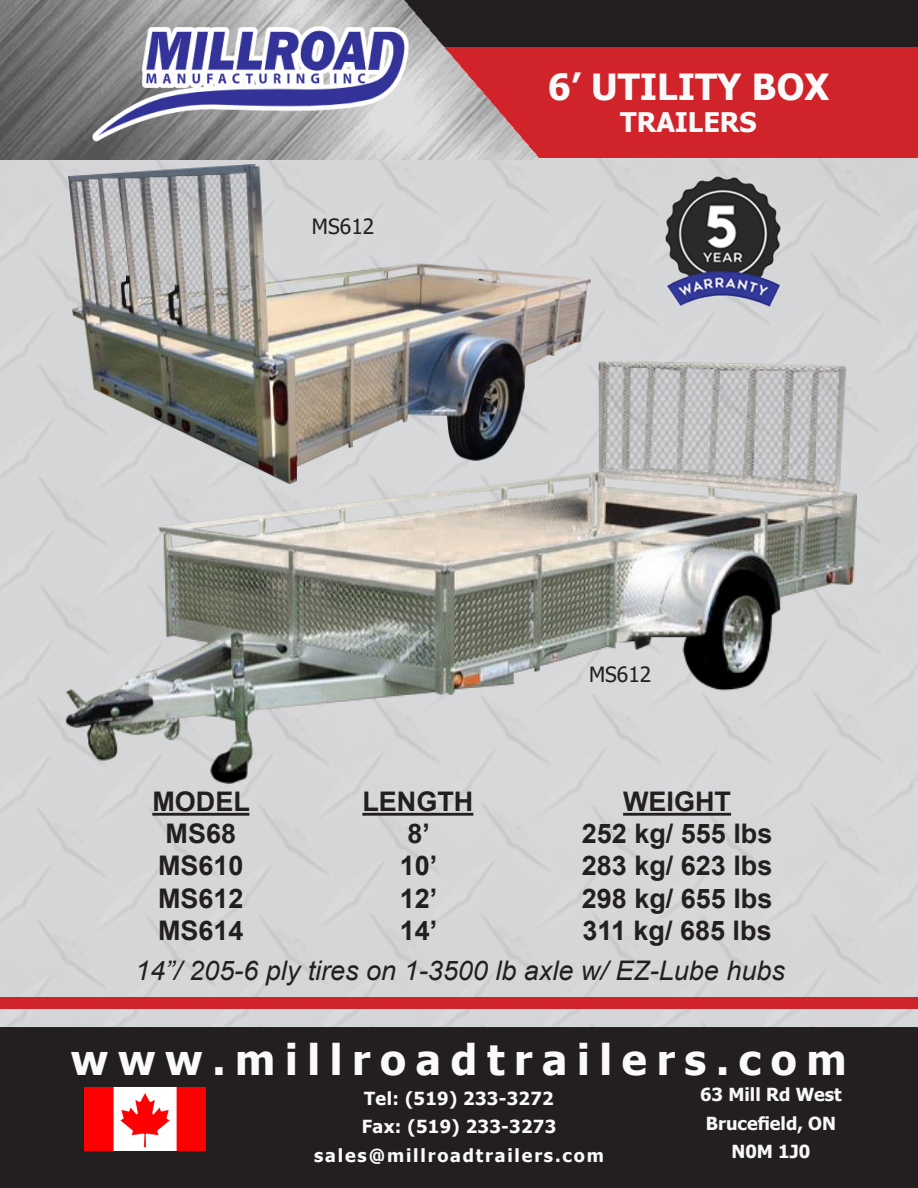
<style>
.page{position:relative;width:918px;height:1188px;background:#fff}
.page>*{position:absolute;margin:0;border:0;box-sizing:border-box;transform-origin:0 0}
.t1{font:700 42.15px "Tahoma";letter-spacing:.23em;color:#fafafa}
.headin_top_1{font:700 36px "Tahoma";color:#fafafa}
.t2{font:700 27px "Arial";color:#231f20}
.t3{font:italic 27px "Arial";color:#231f20}
.t4{font:700 27px "Tahoma";color:#fafafa}
.Body_options_feature{font:21px "Tahoma";color:#231f20}
.t5{font:700 18px/28.5px "Tahoma";letter-spacing:.1em;color:#fafafa;text-align:center}
.t6{font:18px "Tahoma";letter-spacing:.085em;color:#fafafa}
.t7{font:700 18px/28.5px "Tahoma";color:#f7f7f8;text-align:center}
.t8{font:18px "Tahoma";color:#f7f7f8}
</style>
<div class="page">
<div style="left:0;top:62px;width:918px;height:975px;background:#d5d6d8"></div>
<div style="left:0;top:0;width:918px;height:52px;background:#231f20"></div>
<div style="left:0;top:1026px;width:918px;height:162px;background:#231f20"></div>
<div style="left:372px;top:47px;width:546px;height:111px;background:#d1232a"></div>
<img style="left:0;top:0;width:601px;height:160px">
<div style="left:0;top:997px;width:918px;height:12px;background:#d1232a"></div>
<img style="left:65px;top:361px;width:791px;height:423px">
<hr style="left:152px;top:813px;width:97px;height:3px;background:#231f20">
<hr style="left:362px;top:813px;width:111px;height:3px;background:#231f20">
<hr style="left:623px;top:813px;width:108px;height:3px;background:#231f20">
<img style="left:665px;top:160px;width:124px;height:146px">
<img style="left:68px;top:164px;width:522px;height:320px">
<p class="Body_options_feature" style="left:312px;top:213px;width:64px">MS612</p>
<p class="headin_top_1" style="left:548px;top:61px;width:283px">6’ UTILITY BOX</p>
<p class="t4" style="left:620px;top:103px;width:138px">TRAILERS</p>
<p class="Body_options_feature" style="left:589px;top:660px;width:64px">MS612</p>
<p class="t2" style="left:152px;top:783px;width:99px">MODEL</p>
<p class="t2" style="left:362px;top:783px;width:112px">LENGTH</p>
<p class="t2" style="left:623px;top:783px;width:109px">WEIGHT</p>
<p class="t2" style="left:166px;top:815px;width:72px">MS68</p>
<p class="t2" style="left:158px;top:847px;width:87px">MS610</p>
<p class="t2" style="left:158px;top:879px;width:87px">MS612</p>
<p class="t2" style="left:158px;top:912px;width:87px">MS614</p>
<p class="t2" style="left:582px;top:815px;width:192px">252 kg/ 555 lbs</p>
<p class="t2" style="left:582px;top:847px;width:192px">283 kg/ 623 lbs</p>
<p class="t2" style="left:582px;top:879px;width:192px">298 kg/ 655 lbs</p>
<p class="t2" style="left:583px;top:912px;width:191px">311 kg/ 685 lbs</p>
<p class="t3" style="left:135px;top:953px;width:651px">14”/ 205-6 ply tires on 1-3500 lb axle w/ EZ-Lube hubs</p>
<p class="t2" style="left:407px;top:815px;width:24px">8’</p>
<p class="t2" style="left:400px;top:847px;width:39px">10’</p>
<p class="t2" style="left:400px;top:879px;width:39px">12’</p>
<p class="t2" style="left:400px;top:912px;width:39px">14’</p>
<h1 class="t1" style="left:71px;top:1030px;width:777px">www.millroadtrailers.com</h1>
<p class="t8" style="left:732px;top:1083px;width:80px">63 Mill Rd</p>
<p class="t8" style="left:714px;top:1111px;width:115px">Bruce ld, ON</p>
<p class="t8" style="left:737px;top:1140px;width:23px">N0</p>
<p class="t8" style="left:795px;top:1140px;width:11px">0</p>
<p class="t7" style="left:700px;top:1081px;width:143px">63 Mill Rd West<br>Brucefield, ON<br>N0M 1J0</p>
<p class="t5" style="left:314px;top:1085px;width:291px">Tel: (519) 233-3272<br>Fax: (519) 233-3273 sales@millroadtrailers.com</p>
<p class="t6" style="left:377px;top:1086px;width:75px">Tel: (519</p>
<p class="t6" style="left:484px;top:1086px;width:59px">3-3272</p>
<p class="t6" style="left:374px;top:1114px;width:80px">Fax: (519</p>
<p class="t6" style="left:486px;top:1114px;width:59px">3-3273</p>
<p class="t6" style="left:331px;top:1143px;width:120px">sales@mi lro</p>
<p class="t6" style="left:483px;top:1143px;width:106px">railers.com</p>
</div>
